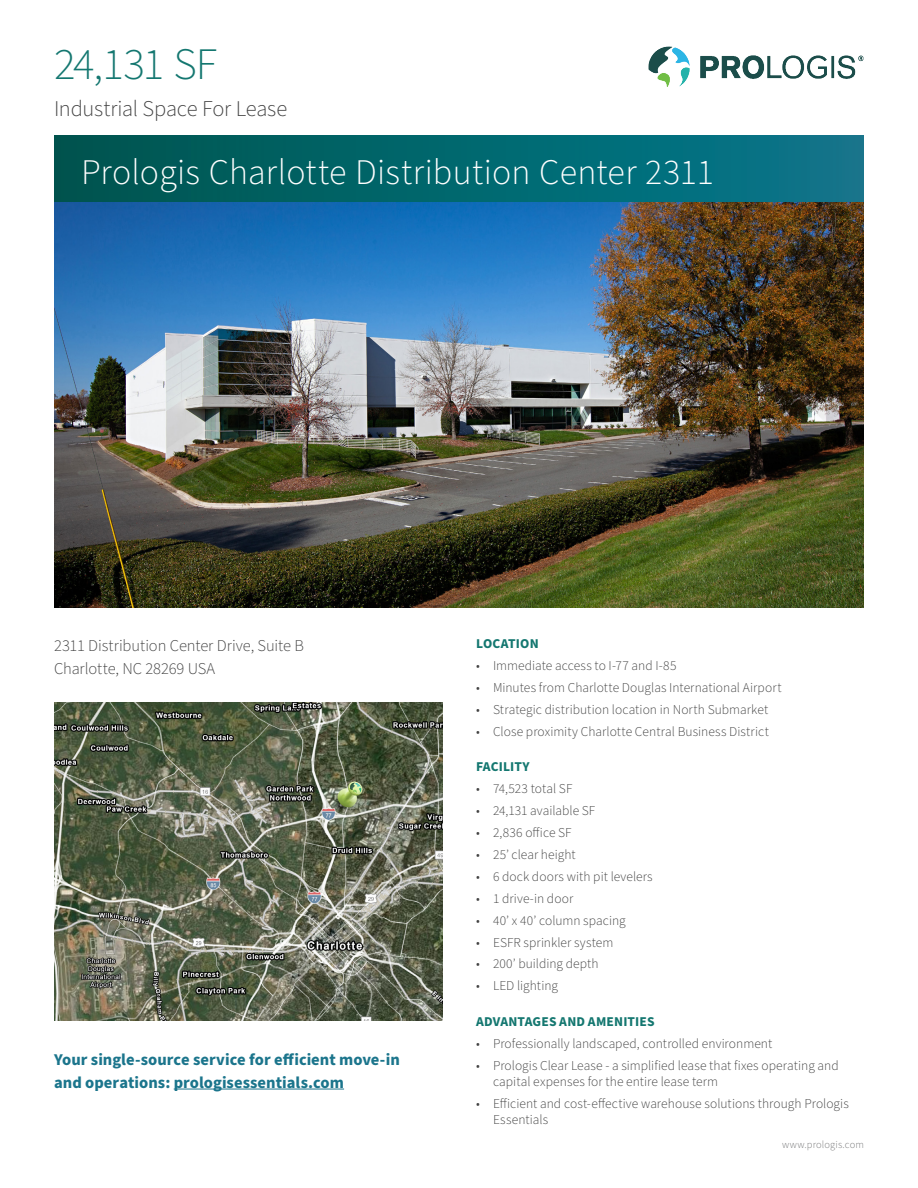
<style>
.page{position:relative;width:918px;height:1188px;background:#fff}
.page>*{position:absolute;margin:0;border:0;box-sizing:border-box;transform-origin:0 0}
.t1{font:300 45px "Source Sans Pro";letter-spacing:-.03em;color:#147770}
.Prologis_Park_Name{font:300 36px "Source Sans Pro";letter-spacing:.005em;color:#fff}
.t2{font:300 22.5px "Source Sans Pro";letter-spacing:-.01em;color:#414141}
.t3{font:700 16.5px/22.5px "Source Sans Pro";color:#1b758c}
.Address{font:300 16.5px/22.5px "Source Sans Pro";letter-spacing:-.005em;color:#414141}
.t4{font:300 13.5px/16.5px "Source Sans Pro";letter-spacing:.005em;color:#414141}
.Body_Headings{font:700 13.5px "Source Sans Pro";letter-spacing:.015em;color:#147770}
.Footer_Text{font:300 10.5px "Source Sans Pro";letter-spacing:.015em;color:#747576}
</style>
<div class="page">
<img style="left:648px;top:46px;width:216px;height:40px">
<div style="left:54px;top:135px;width:810px;height:67px;background:linear-gradient(to right,#00554e,#09788d)"></div>
<img style="left:54px;top:702px;width:388px;height:319px">
<img style="left:54px;top:202px;width:810px;height:406px">
<hr style="left:174px;top:1089px;width:170px;height:1px;background:#1b758c">
<h1 class="t1" style="left:54px;top:34px;width:165px">24,131 SF</h1>
<h3 class="t2" style="left:54px;top:94px;width:235px">Industrial Space For Lease</h3>
<p class="Prologis_Park_Name" style="left:81px;top:148px;width:634px">Prologis Charlotte Distribution Center 2311</p>
<p class="Address" style="left:54px;top:635px;width:251px">2311 Distribution Center Drive, Suite B<br>Charlotte, NC 28269 USA</p>
<p class="Body_Headings" style="left:476px;top:635px;width:64px">LOCATION</p>
<p class="t4" style="left:476px;top:658px;width:202px">• Immediate access to I-77 and I-85</p>
<p class="t4" style="left:476px;top:680px;width:307px">• Minutes from Charlotte Douglas International Airport</p>
<p class="t4" style="left:476px;top:702px;width:294px">• Strategic distribution location in North Submarket</p>
<p class="t4" style="left:476px;top:724px;width:294px">• Close proximity Charlotte Central Business District</p>
<p class="Body_Headings" style="left:476px;top:758px;width:55px">FACILITY</p>
<p class="t4" style="left:476px;top:781px;width:98px">• 74,523 total SF</p>
<p class="t4" style="left:476px;top:803px;width:121px">• 24,131 available SF</p>
<p class="t4" style="left:476px;top:825px;width:97px">• 2,836 office SF</p>
<p class="t4" style="left:476px;top:847px;width:101px">• 25’ clear height</p>
<p class="t4" style="left:476px;top:869px;width:178px">• 6 dock doors with pit levelers</p>
<p class="t4" style="left:476px;top:890px;width:99px">• 1 drive-in door</p>
<p class="t4" style="left:476px;top:912px;width:151px">• 40’ x 40’ column spacing</p>
<p class="t4" style="left:476px;top:934px;width:139px">• ESFR sprinkler system</p>
<p class="t4" style="left:476px;top:956px;width:124px">• 200’ building depth</p>
<p class="t4" style="left:476px;top:978px;width:84px">• LED lighting</p>
<p class="Body_Headings" style="left:476px;top:1012px;width:180px">ADVANTAGES AND AMENITIES</p>
<p class="t4" style="left:476px;top:1035px;width:298px">• Professionally landscaped, controlled environment</p>
<p class="t4" style="left:493px;top:1057px;width:347px;text-indent:-17px">• Prologis Clear Lease - a simplified lease that fixes operating and capital expenses for the entire lease term</p>
<p class="t4" style="left:493px;top:1096px;width:357px;text-indent:-17px">• Efficient and cost-effective warehouse solutions through Prologis<br>Essentials</p>
<p class="t3" style="left:54px;top:1049px;width:347px">Your single-source service for efficient move-in and operations: prologisessentials.com</p>
<p class="Footer_Text" style="left:782px;top:1137px;width:83px">www.prologis.com</p>
</div>
